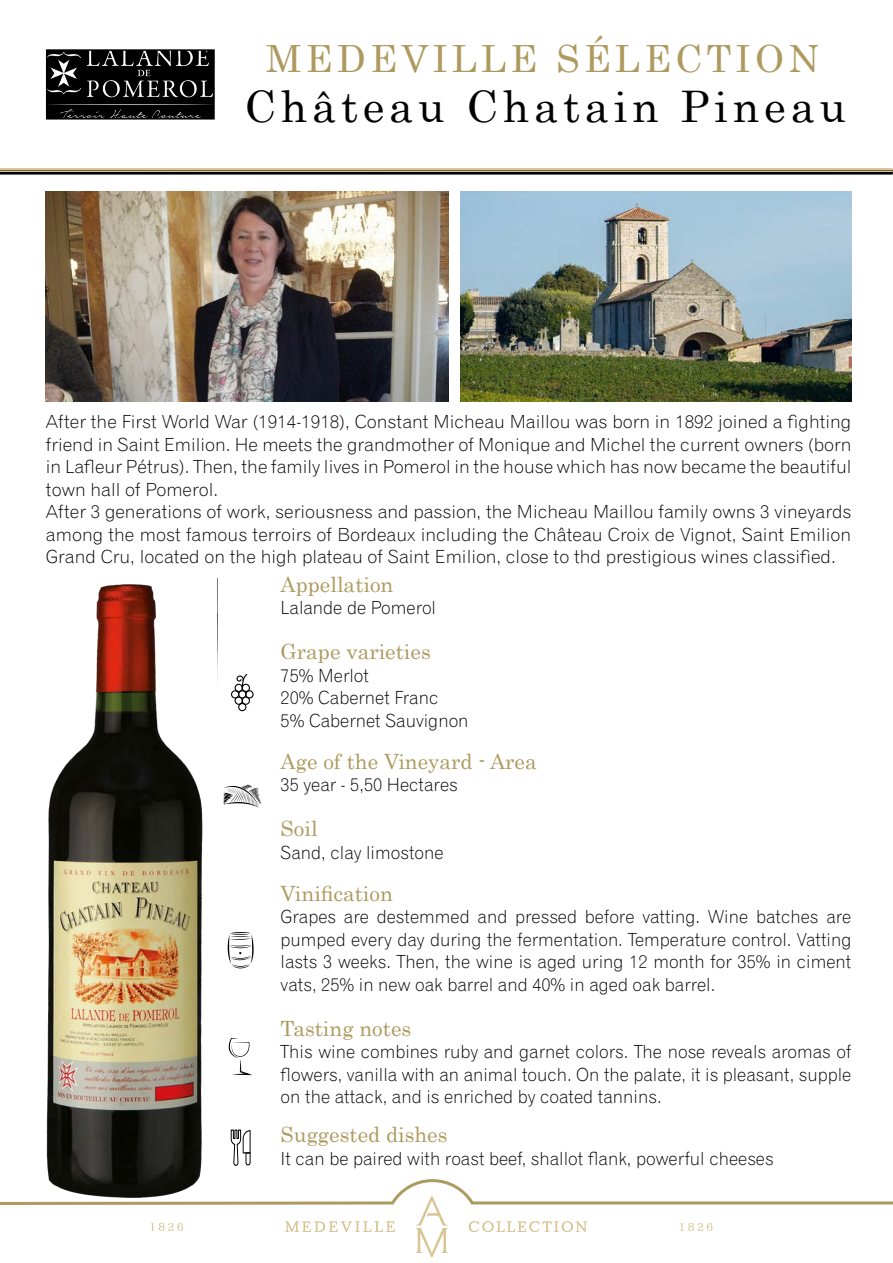
<style>
.page{position:relative;width:893px;height:1263px;background:#fff}
.page>*{position:absolute;margin:0;border:0;box-sizing:border-box;transform-origin:0 0}
.t1{font:43.5px "Century";letter-spacing:.11em;color:#000}
.t2{font:37.5px "Century";letter-spacing:.11em;color:#ae9a5f}
.t3{font:21px "Century";color:#ae9a5f}
.t4{font:18px/22.5px "Gothic 720 BT Light B";color:#000;text-align:justify}
.t5{font:18px/22.5px "Gothic 720 BT Light B";color:#000;scale:1.04 1}
</style>
<div class="page">
<img style="left:46px;top:584px;width:157px;height:593px">
<svg style="left:231px;top:674px;width:23px;height:37px"></svg>
<svg style="left:228px;top:932px;width:26px;height:36px"></svg>
<svg style="left:229px;top:1038px;width:23px;height:37px"></svg>
<svg style="left:223px;top:785px;width:38px;height:23px"></svg>
<svg style="left:231px;top:1129px;width:20px;height:37px"></svg>
<svg style="left:0;top:1177px;width:893px;height:80px"></svg>
<hr style="left:0;top:170px;width:893px;height:4px;background:#000">
<hr style="left:0;top:170px;width:893px;height:2px;background:#d9c594">
<hr style="left:0;top:168px;width:893px;height:2px;background:#d9c594">
<img style="left:460px;top:192px;width:391px;height:210px">
<img style="left:46px;top:192px;width:403px;height:210px">
<img style="left:49px;top:52px;width:163px;height:65px">
<div style="left:46px;top:49px;width:169px;height:71px;border:2px solid #000"></div>
<h2 class="t2" style="left:266px;top:27px;width:554px">MEDEVILLE SÉLECTION</h2>
<h1 class="t1" style="left:244px;top:69px;width:603px">Château Chatain Pineau</h1>
<p class="t5" style="left:46px;top:410px;width:776px">After the First World War (1914-1918), Constant Micheau Maillou was born in 1892 joined a fighting friend in Saint Emilion. He meets the grandmother of Monique and Michel the current owners (born in Lafleur Pétrus). Then, the family lives in Pomerol in the house which has now became the beautiful town hall of Pomerol.<br>After 3 generations of work, seriousness and passion, the Micheau Maillou family owns 3 vineyards among the most famous terroirs of Bordeaux including the Château Croix de Vignot, Saint Emilion Grand Cru, located on the high plateau of Saint Emilion, close to thd prestigious wines classified.</p>
<p class="t3" style="left:281px;top:566px;width:114px">Appellation</p>
<p class="t4" style="left:281px;top:596px;width:157px">Lalande de Pomerol</p>
<p class="t3" style="left:281px;top:634px;width:152px">Grape varieties</p>
<p class="t4" style="left:281px;top:664px;width:189px;text-align:left">75% Merlot<br>20% Cabernet Franc<br>5% Cabernet Sauvignon</p>
<p class="t3" style="left:281px;top:743px;width:258px">Age of the Vineyard - Area</p>
<p class="t4" style="left:281px;top:773px;width:179px">35 year - 5,50 Hectares</p>
<p class="t3" style="left:281px;top:811px;width:38px">Soil</p>
<p class="t4" style="left:281px;top:841px;width:164px">Sand, clay limostone</p>
<p class="t3" style="left:281px;top:875px;width:114px">Vinification</p>
<p class="t4" style="left:281px;top:905px;width:572px">Grapes are destemmed and pressed before vatting. Wine batches are pumped every day during the fermentation. Temperature control. Vatting lasts 3 weeks. Then, the wine is aged uring 12 month for 35% in ciment vats, 25% in new oak barrel and 40% in aged oak barrel.</p>
<p class="t3" style="left:281px;top:1010px;width:132px">Tasting notes</p>
<p class="t4" style="left:281px;top:1040px;width:572px">This wine combines ruby and garnet colors. The nose reveals aromas of flowers, vanilla with an animal touch. On the palate, it is pleasant, supple on the attack, and is enriched by coated tannins.</p>
<p class="t3" style="left:281px;top:1117px;width:168px">Suggested dishes</p>
<p class="t4" style="left:281px;top:1147px;width:495px">It can be paired with roast beef, shallot flank, powerful cheeses</p>
</div>
